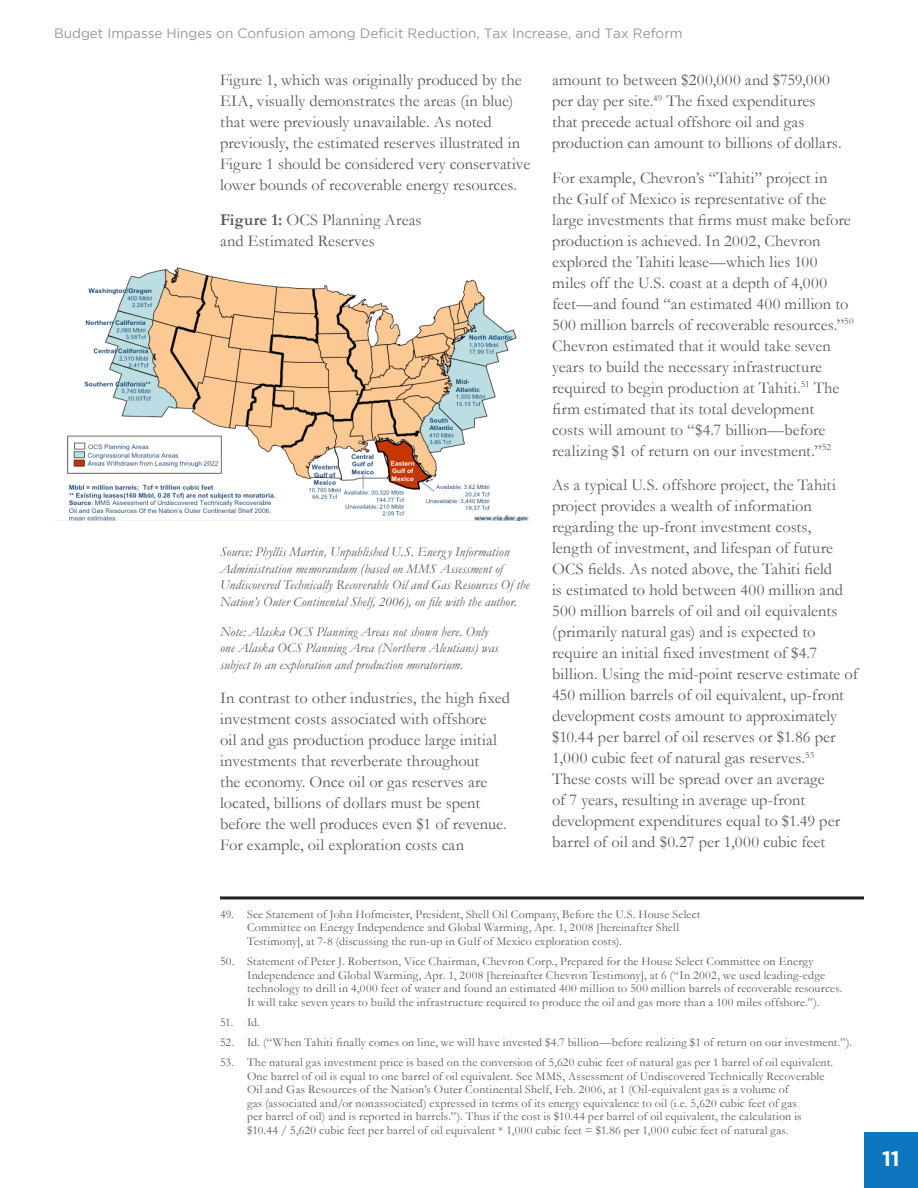
<style>
.page{position:relative;width:918px;height:1188px;background:#fff}
.page>*{position:absolute;margin:0;border:0;box-sizing:border-box;transform-origin:0 0}
.t1{font:700 21px "Gotham";color:#fff}
.t2{font:16.5px/21px "Garamond";color:#57585a}
.note{font:italic 13.5px/16.5px "Garamond";letter-spacing:.01em;color:#57585a}
.t3{font:13.5px "Gotham";color:#939598}
.Footnotes{font:12px/13.5px "Garamond";letter-spacing:.015em;color:#57585a}
.s1{font-weight:700}
</style>
<div class="page">
<div style="left:864px;top:1133px;width:54px;height:55px;background:#0c77be"></div>
<img style="left:54px;top:267px;width:478px;height:254px">
<hr style="left:220px;top:896px;width:644px;height:3px;background:#231f20">
<p class="t3" style="left:54px;top:26px;width:630px">Budget Impasse Hinges on Confusion among Deficit Reduction, Tax Increase, and Tax Reform</p>
<p class="t2" style="left:220px;top:69px;width:312px">Figure 1, which was originally produced by the EIA, visually demonstrates the areas (in blue) that were previously unavailable. As noted previously, the estimated reserves illustrated in Figure 1 should be considered very conservative lower bounds of recoverable energy resources.</p>
<p class="t2" style="left:220px;top:209px;width:203px"><span class="s1">Figure 1:</span> OCS Planning Areas and Estimated Reserves</p>
<p class="note" style="left:220px;top:543px;width:311px">Source: Phyllis Martin, Unpublished U.S. Energ y Information Administration memorandum (based on MMS Assessment of Undiscovered Technically Recoverable Oil and Gas Resources Of the Nation’s Outer Continental Shelf, 2006), on file with the author.</p>
<p class="note" style="left:220px;top:623px;width:280px">Note: Alaska OCS Planning Areas not shown here. Only one Alaska OCS Planning Area (Northern Aleutians) was subject to an exploration and production moratorium.</p>
<p class="t2" style="left:220px;top:687px;width:292px">In contrast to other industries, the high fixed investment costs associated with offshore<br>oil and gas production produce large initial investments that reverberate throughout<br>the economy. Once oil or gas reserves are located, billions of dollars must be spent before the well produces even $1 of revenue.<br>For example, oil exploration costs can</p>
<p class="t2" style="left:552px;top:69px;width:291px">amount to between $200,000 and $759,000 per day per site.<sup>49</sup> The fixed expenditures that precede actual offshore oil and gas production can amount to billions of dollars.</p>
<p class="t2" style="left:552px;top:167px;width:303px">For example, Chevron’s “Tahiti” project in<br>the Gulf of Mexico is representative of the large investments that firms must make before production is achieved. In 2002, Chevron explored the Tahiti lease—which lies 100 miles off the U.S. coast at a depth of 4,000 feet—and found “an estimated 400 million to 500 million barrels of recoverable resources.”<sup>50<br></sup>Chevron estimated that it would take seven years to build the necessary infrastructure required to begin production at Tahiti.<sup>51</sup> The firm estimated that its total development<br>costs will amount to “$4.7 billion—before realizing $1 of return on our investment.”<sup>52</sup></p>
<p class="t2" style="left:552px;top:474px;width:307px">As a typical U.S. offshore project, the Tahiti project provides a wealth of information regarding the up-front investment costs,<br>length of investment, and lifespan of future OCS fields. As noted above, the Tahiti field<br>is estimated to hold between 400 million and 500 million barrels of oil and oil equivalents (primarily natural gas) and is expected to require an initial fixed investment of $4.7 billion. Using the mid-point reserve estimate of 450 million barrels of oil equivalent, up-front development costs amount to approximately $10.44 per barrel of oil reserves or $1.86 per 1,000 cubic feet of natural gas reserves.<sup>53<br></sup>These costs will be spread over an average<br>of 7 years, resulting in average up-front development expenditures equal to $1.49 per barrel of oil and $0.27 per 1,000 cubic feet</p>
<p class="Footnotes" style="left:247px;top:907px;width:455px;text-indent:-27px">49. See Statement of John Hofmeister, President, Shell Oil Company, Before the U.S. House Select<br>Committee on Energy Independence and Global Warming, Apr. 1, 2008 [hereinafter Shell<br>Testimony], at 7-8 (discussing the run-up in Gulf of Mexico exploration costs).</p>
<p class="Footnotes" style="left:247px;top:954px;width:597px;text-indent:-27px">50. Statement of Peter J. Robertson, Vice Chairman, Chevron Corp., Prepared for the House Select Committee on Energy Independence and Global Warming, Apr. 1, 2008 [hereinafter Chevron Testimony], at 6 (“In 2002, we used leading-edge technology to drill in 4,000 feet of water and found an estimated 400 million to 500 million barrels of recoverable resources.<br>It will take seven years to build the infrastructure required to produce the oil and gas more than a 100 miles offshore.”).</p>
<p class="Footnotes" style="left:220px;top:1015px;width:42px">51. Id.</p>
<p class="Footnotes" style="left:220px;top:1035px;width:634px">52. Id. (“When Tahiti finally comes on line, we will have invested $4.7 billion—before realizing $1 of return on our investment.”).</p>
<p class="Footnotes" style="left:247px;top:1056px;width:588px;text-indent:-27px">53. The natural gas investment price is based on the conversion of 5,620 cubic feet of natural gas per 1 barrel of oil equivalent.<br>One barrel of oil is equal to one barrel of oil equivalent. See MMS, Assessment of Undiscovered Technically Recoverable Oil and Gas Resources of the Nation’s Outer Continental Shelf, Feb. 2006, at 1 (Oil-equivalent gas is a volume of<br>gas (associated and/or nonassociated) expressed in terms of its energy equivalence to oil (i.e. 5,620 cubic feet of gas<br>per barrel of oil) and is reported in barrels.”). Thus if the cost is $10.44 per barrel of oil equivalent, the calculation is $10.44 / 5,620 cubic feet per barrel of oil equivalent * 1,000 cubic feet = $1.86 per 1,000 cubic feet of natural gas.</p>
<p class="t1" style="left:882px;top:1146px;width:19px">11</p>
</div>
